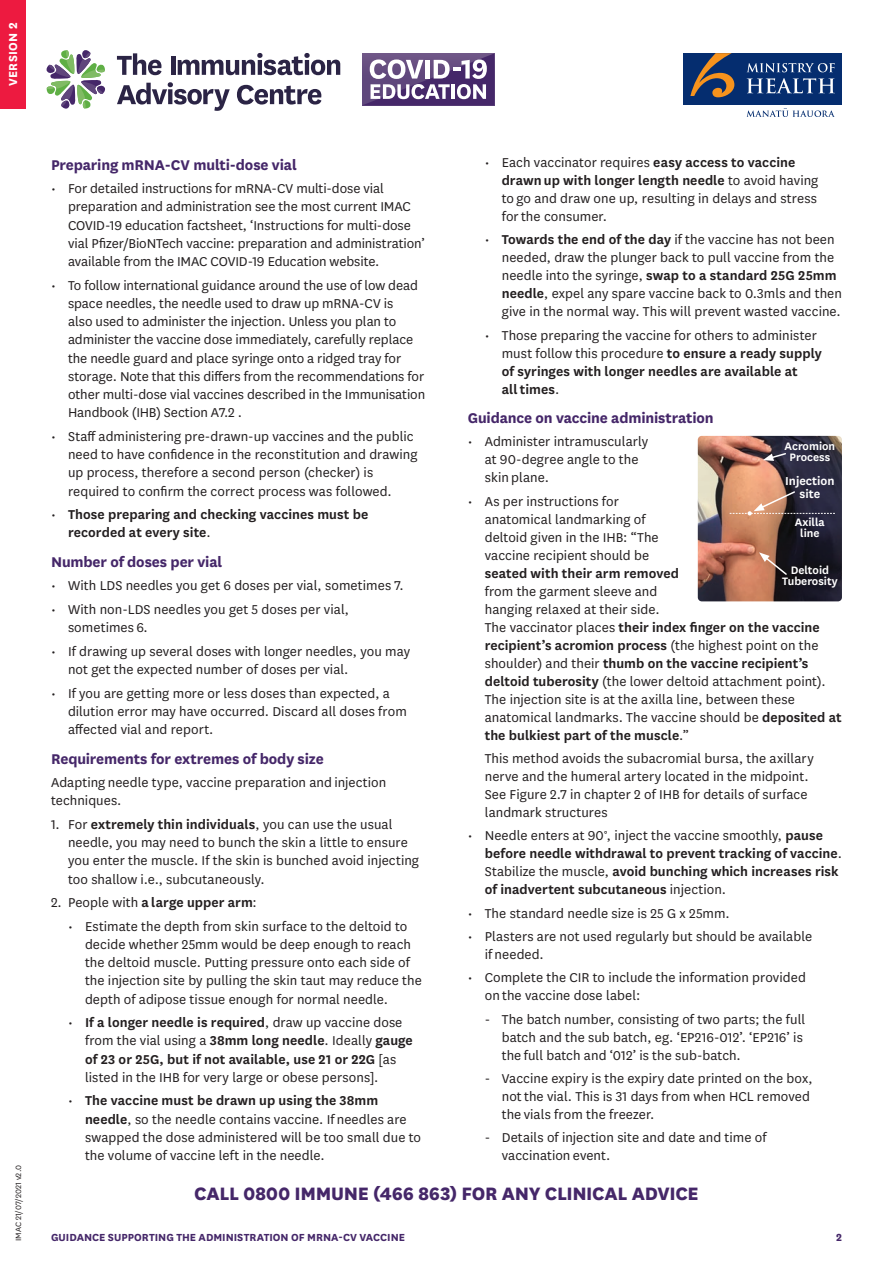
<style>
.page{position:relative;width:893px;height:1263px;background:#fff}
.page>*{position:absolute;margin:0;border:0;box-sizing:border-box;transform-origin:0 0}
.form_type2{font:800 21px "National";letter-spacing:-.015em;color:#452769}
.LC_sub{font:700 16.5px "National";letter-spacing:-.01em;color:#452769}
.C-19_admin_text{font:15px/18px "National";letter-spacing:.005em;color:#231f20}
.C-19_admin_text-2{font:600 15px/18px "National";letter-spacing:.005em;color:#231f20}
.t1{font:600 13.5px "National";color:#fff}
.t2{font:700 13.5px "National";letter-spacing:.03em;color:#fff}
.t3{font:600 12.6px/11.1px "National";color:#fff;text-align:center}
.t4{font:700 12px "National";color:#452769}
.t5{font:9px "National";color:#231f20}
.s1{font-weight:600}
.s2{font-weight:400}
</style>
<div class="page">
<svg style="left:747px;top:108px;width:88px;height:9px"></svg>
<div style="left:683px;top:53px;width:159px;height:51px;background:#052d6f"></div>
<svg style="left:747px;top:63px;width:88px;height:9px"></svg>
<svg style="left:747px;top:78px;width:88px;height:15px"></svg>
<svg style="left:690px;top:53px;width:44px;height:44px"></svg>
<img style="left:698px;top:436px;width:144px;height:165px">
<svg style="left:763px;top:452px;width:24px;height:9px"></svg>
<svg style="left:759px;top:552px;width:29px;height:24px"></svg>
<svg style="left:730px;top:490px;width:105px;height:25px;background:#8c6b61"></svg>
<div style="left:0;top:0;width:26px;height:109px;background:#ed1a40"></div>
<svg style="left:47px;top:50px;width:58px;height:59px"></svg>
<svg style="left:117px;top:53px;width:45px;height:22px"></svg>
<hr style="left:171px;top:56px;width:4px;height:19px;background:#2b2445">
<svg style="left:178px;top:53px;width:162px;height:22px"></svg>
<svg style="left:117px;top:82px;width:113px;height:29px"></svg>
<svg style="left:237px;top:85px;width:84px;height:20px"></svg>
<svg style="left:362px;top:53px;width:132px;height:52px"></svg>
<p class="t2" style="left:3px;top:86px;width:65px;rotate:-90deg">VERSION 2</p>
<p class="t5" style="left:13px;top:1241px;width:77px;rotate:-90deg">IMAC 21/07/2021 v2.0</p>
<p class="C-19_admin_text" style="left:502px;top:153px;width:318px;text-indent:-17px">• Each vaccinator requires <span class="s1">easy access to vaccine drawn up with longer length needle</span> to avoid having to go and draw one up, resulting in delays and stress for the consumer.</p>
<p class="C-19_admin_text" style="left:502px;top:230px;width:342px;text-indent:-17px">• <span class="s1">Towards the end of the day</span> if the vaccine has not been needed, draw the plunger back to pull vaccine from the needle into the syringe, <span class="s1">swap to a standard 25G 25mm needle</span>, expel any spare vaccine back to 0.3mls and then give in the normal way. This will prevent wasted vaccine.</p>
<p class="C-19_admin_text" style="left:502px;top:325px;width:321px;text-indent:-17px">• Those preparing the vaccine for others to administer must follow this procedure <span class="s1">to ensure a ready supply of syringes with longer needles are available at<br>all times</span>.</p>
<p class="LC_sub" style="left:468px;top:406px;width:247px">Guidance on vaccine administration</p>
<p class="C-19_admin_text" style="left:485px;top:432px;width:165px;text-indent:-17px">• Administer intramuscularly at 90-degree angle to the skin plane.</p>
<p class="C-19_admin_text" style="left:485px;top:491px;width:358px;text-indent:-17px">• As per instructions for<br>anatomical landmarking of<br>deltoid given in the IHB: “The<br>vaccine recipient should be<br><span class="s1">seated with their arm removed<br></span>from the garment sleeve and<br>hanging relaxed at their side.<br>The vaccinator places <span class="s1">their index finger on the vaccine recipient’s acromion process</span> (the highest point on the shoulder) and their <span class="s1">thumb on the vaccine recipient’s deltoid tuberosity</span> (the lower deltoid attachment point).<br>The injection site is at the axilla line, between these anatomical landmarks. The vaccine should be <span class="s1">deposited at the bulkiest part of the muscle</span>.”</p>
<p class="C-19_admin_text" style="left:485px;top:749px;width:330px">This method avoids the subacromial bursa, the axillary nerve and the humeral artery located in the midpoint.<br>See Figure 2.7 in chapter 2 of IHB for details of surface landmark structures</p>
<p class="C-19_admin_text-2" style="left:485px;top:826px;width:359px;text-indent:-17px"><span class="s2">• Needle enters at 90°, inject the vaccine smoothly,</span> pause before needle withdrawal to prevent tracking of vaccine<span class="s2">.<br>Stabilize the muscle,</span> avoid bunching which increases risk of inadvertent subcutaneous <span class="s2">injection.</span></p>
<p class="C-19_admin_text" style="left:468px;top:903px;width:264px">• The standard needle size is 25 G x 25mm.</p>
<p class="C-19_admin_text" style="left:485px;top:926px;width:329px;text-indent:-17px">• Plasters are not used regularly but should be available if needed.</p>
<p class="C-19_admin_text" style="left:485px;top:968px;width:323px;text-indent:-17px">• Complete the CIR to include the information provided on the vaccine dose label:</p>
<p class="C-19_admin_text" style="left:502px;top:1009px;width:305px;text-indent:-17px">- The batch number, consisting of two parts; the full batch and the sub batch, eg. ‘EP216-012’. ‘EP216’ is the full batch and ‘012’ is the sub-batch.</p>
<p class="C-19_admin_text" style="left:502px;top:1068px;width:312px;text-indent:-17px">- Vaccine expiry is the expiry date printed on the box, not the vial. This is 31 days from when HCL removed the vials from the freezer.</p>
<p class="C-19_admin_text" style="left:502px;top:1128px;width:266px;text-indent:-17px">- Details of injection site and date and time of vaccination event.</p>
<p class="LC_sub" style="left:51px;top:153px;width:247px">Preparing mRNA-CV multi-dose vial</p>
<p class="C-19_admin_text" style="left:68px;top:179px;width:358px;text-indent:-17px">• For detailed instructions for mRNA-CV multi-dose vial preparation and administration see the most current IMAC COVID-19 education factsheet, ‘Instructions for multi-dose vial Pfizer/BioNTech vaccine: preparation and administration’ available from the IMAC COVID-19 Education website.</p>
<p class="C-19_admin_text" style="left:68px;top:275px;width:359px;text-indent:-17px">• To follow international guidance around the use of low dead space needles, the needle used to draw up mRNA-CV is<br>also used to administer the injection. Unless you plan to administer the vaccine dose immediately, carefully replace the needle guard and place syringe onto a ridged tray for storage. Note that this differs from the recommendations for other multi-dose vial vaccines described in the Immunisation Handbook (IHB) Section A7.2 .</p>
<p class="C-19_admin_text" style="left:68px;top:426px;width:351px;text-indent:-17px">• Staff administering pre-drawn-up vaccines and the public need to have confidence in the reconstitution and drawing up process, therefore a second person (checker) is required to confirm the correct process was followed.</p>
<p class="C-19_admin_text-2" style="left:68px;top:504px;width:302px;text-indent:-17px"><span class="s2">•</span> Those preparing and checking vaccines must be recorded at every site<span class="s2">.</span></p>
<p class="LC_sub" style="left:51px;top:550px;width:173px">Number of doses per vial</p>
<p class="C-19_admin_text" style="left:51px;top:576px;width:354px">• With LDS needles you get 6 doses per vial, sometimes 7.</p>
<p class="C-19_admin_text" style="left:68px;top:600px;width:283px;text-indent:-17px">• With non-LDS needles you get 5 doses per vial, sometimes 6.</p>
<p class="C-19_admin_text" style="left:68px;top:641px;width:344px;text-indent:-17px">• If drawing up several doses with longer needles, you may not get the expected number of doses per vial.</p>
<p class="C-19_admin_text" style="left:68px;top:683px;width:340px;text-indent:-17px">• If you are getting more or less doses than expected, a dilution error may have occurred. Discard all doses from affected vial and report.</p>
<p class="LC_sub" style="left:51px;top:747px;width:274px">Requirements for extremes of body size</p>
<p class="C-19_admin_text" style="left:51px;top:773px;width:337px">Adapting needle type, vaccine preparation and injection techniques.</p>
<p class="C-19_admin_text" style="left:68px;top:814px;width:353px;text-indent:-17px">1. For <span class="s1">extremely thin individuals</span>, you can use the usual needle, you may need to bunch the skin a little to ensure you enter the muscle. If the skin is bunched avoid injecting too shallow i.e., subcutaneously.</p>
<p class="C-19_admin_text-2" style="left:51px;top:893px;width:207px"><span class="s2">2. People with</span> a large upper arm<span class="s2">:</span></p>
<p class="C-19_admin_text" style="left:85px;top:916px;width:338px;text-indent:-17px">• Estimate the depth from skin surface to the deltoid to decide whether 25mm would be deep enough to reach the deltoid muscle. Putting pressure onto each side of the injection site by pulling the skin taut may reduce the depth of adipose tissue enough for normal needle.</p>
<p class="C-19_admin_text" style="left:85px;top:1013px;width:329px;text-indent:-17px">• <span class="s1">If a longer needle is required</span>, draw up vaccine dose from the vial using a <span class="s1">38mm long needle</span>. Ideally <span class="s1">gauge of 23 or 25G, but if not available, use 21 or 22G</span> [as listed in the IHB for very large or obese persons].</p>
<p class="C-19_admin_text" style="left:85px;top:1091px;width:338px;text-indent:-17px">• <span class="s1">The vaccine must be drawn up using the 38mm needle</span>, so the needle contains vaccine. If needles are swapped the dose administered will be too small due to the volume of vaccine left in the needle.</p>
<p class="form_type2" style="left:194px;top:1178px;width:506px">CALL 0800 IMMUNE (466 863) FOR ANY CLINICAL ADVICE</p>
<p class="t3" style="left:784px;top:440px;width:52px">Acromion<br>Process</p>
<p class="t1" style="left:785px;top:472px;width:51px">Injection</p>
<p class="t1" style="left:799px;top:484px;width:22px">site</p>
<p class="t3" style="left:795px;top:516px;width:31px">Axilla line</p>
<p class="t3" style="left:791px;top:564px;width:40px">Deltoid</p>
<p class="t3" style="left:782px;top:575px;width:57px">Tuberosity</p>
<p class="t4" style="left:51px;top:1229px;width:355px">GUIDANCE SUPPORTING THE ADMINISTRATION OF MRNA-CV VACCINE</p>
<p class="t4" style="left:836px;top:1229px;width:7px">2</p>
</div>
